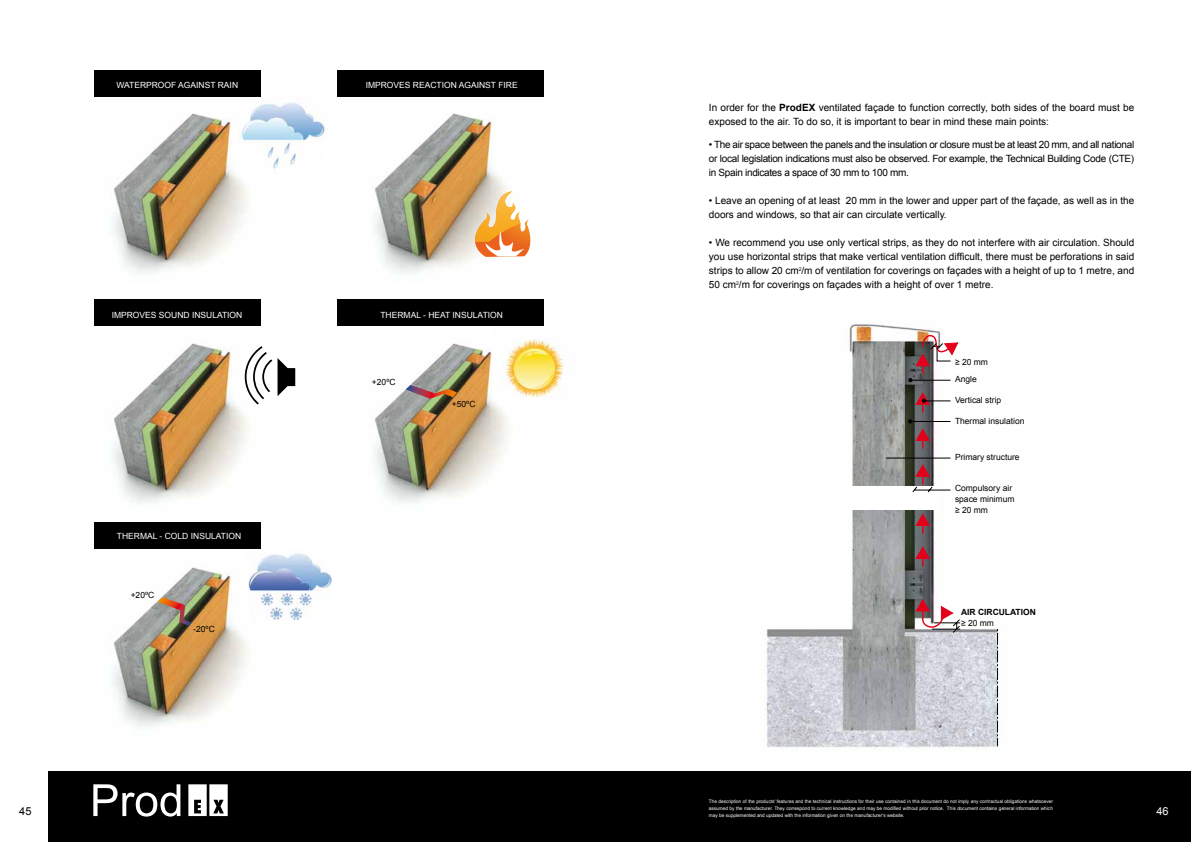
<style>
.page{position:relative;width:1191px;height:842px;background:#fff}
.page>*{position:absolute;margin:0;border:0;box-sizing:border-box;transform-origin:0 0}
.t1{font:11px "Arial";color:#000}
.t2{font:11px "Arial";color:#fff}
.t3{font:10px/14px "Arial";color:#000}
.t4{font:8.5px "Arial";color:#fff}
.t5{font:8.5px/11px "Arial";color:#000}
.t6{font:700 8.5px "Arial";color:#000}
.t7{font:4.8px/7px "Arial";color:#fff;text-align:justify}
.s1{font-weight:700}
</style>
<div class="page">
<div style="left:48px;top:771px;width:1143px;height:71px;background:#000"></div>
<img style="left:374px;top:343px;width:135px;height:162px">
<svg style="left:406px;top:385px;width:51px;height:14px"></svg>
<img style="left:492px;top:325px;width:72px;height:76px">
<img style="left:113px;top:113px;width:135px;height:162px">
<img style="left:238px;top:102px;width:87px;height:72px">
<img style="left:111px;top:567px;width:137px;height:162px">
<svg style="left:158px;top:597px;width:33px;height:29px"></svg>
<img style="left:244px;top:553px;width:88px;height:69px">
<img style="left:113px;top:343px;width:135px;height:162px">
<img style="left:374px;top:113px;width:133px;height:162px">
<svg style="left:244px;top:344px;width:51px;height:62px"></svg>
<img style="left:765px;top:323px;width:234px;height:426px">
<div style="left:847px;top:486px;width:90px;height:24px;background:#fff"></div>
<hr style="left:886px;top:458px;width:64px;height:1px;background:#000">
<svg style="left:908px;top:333px;width:52px;height:300px"></svg>
<svg style="left:997px;top:629px;width:1px;height:117px"></svg>
<svg style="left:93px;top:784px;width:135px;height:32px"></svg>
<svg style="left:471px;top:191px;width:60px;height:66px"></svg>
<div style="left:337px;top:299px;width:207px;height:26px;background:#000"></div>
<div style="left:94px;top:299px;width:166px;height:26px;background:#000"></div>
<div style="left:94px;top:522px;width:166px;height:26px;background:#000"></div>
<div style="left:337px;top:70px;width:207px;height:27px;background:#000"></div>
<div style="left:94px;top:70px;width:166px;height:27px;background:#000"></div>
<p class="t4" style="left:116px;top:80px;width:7px">waterproofagainstrain</p>
<p class="t4" style="left:112px;top:309px;width:7px">improves</p>
<p class="t4" style="left:159px;top:309px;width:7px">sound</p>
<p class="t4" style="left:192px;top:309px;width:6px">insulation</p>
<p class="t4" style="left:117px;top:531px;width:7px">thermal</p>
<p class="t4" style="left:160px;top:531px;width:12px">- cold</p>
<p class="t4" style="left:191px;top:531px;width:6px">insulation</p>
<p class="t5" style="left:131px;top:589px;width:25px">+20ºC</p>
<p class="t5" style="left:193px;top:623px;width:23px">-20ºC</p>
<p class="t4" style="left:366px;top:80px;width:7px">improvesreactionagainstfire</p>
<p class="t4" style="left:380px;top:309px;width:7px">thermal</p>
<p class="t4" style="left:423px;top:309px;width:12px">- heat</p>
<p class="t4" style="left:452px;top:309px;width:6px">insulation</p>
<p class="t5" style="left:372px;top:377px;width:25px">+20ºC</p>
<p class="t5" style="left:452px;top:399px;width:25px">+50ºC</p>
<p class="t3" style="left:709px;top:101px;width:427px">In order for the <span class="s1">ProdEX</span> ventilated façade to function correctly, both sides of the board must be exposed to the air. To do so, it is important to bear in mind these main points:</p>
<p class="t3" style="left:709px;top:137px;width:427px;text-align:justify">• The air space between the panels and the insulation or closure must be at least 20 mm, and all national or local legislation indications must also be observed. For example, the Technical Building Code (CTE) in Spain indicates a space of 30 mm to 100 mm.</p>
<p class="t3" style="left:709px;top:193px;width:427px">• Leave an opening of at least 20 mm in the lower and upper part of the façade, as well as in the doors and windows, so that air can circulate vertically.</p>
<p class="t3" style="left:709px;top:235px;width:427px;text-align:justify">• We recommend you use only vertical strips, as they do not interfere with air circulation. Should you use horizontal strips that make vertical ventilation difficult, there must be perforations in said strips to allow 20 cm<sup>2</sup>/m of ventilation for coverings on façades with a height of up to 1 metre, and 50 cm<sup>2</sup>/m for coverings on façades with a height of over 1 metre.</p>
<p class="t5" style="left:955px;top:356px;width:35px">≥ 20 mm</p>
<p class="t5" style="left:955px;top:394px;width:48px">Vertical strip</p>
<p class="t5" style="left:955px;top:416px;width:71px">Thermal insulation</p>
<p class="t5" style="left:955px;top:373px;width:23px">Angle</p>
<p class="t5" style="left:955px;top:452px;width:66px">Primary structure</p>
<p class="t5" style="left:955px;top:483px;width:61px">Compulsory air space minimum ≥ 20 mm</p>
<p class="t6" style="left:961px;top:606px;width:76px">AIR CIRCULATION</p>
<p class="t5" style="left:961px;top:617px;width:35px">≥ 20 mm</p>
<p class="t7" style="left:709px;top:797px;width:345px">The description of the products' features and the technical instructions for their use contained in this document do not imply any contractual obligations whatsoever assumed by the manufacturer. They correspond to current knowledge and may be modified without prior notice. This document contains general information which may be supplemented and updated with the information given on the manufacturer's website.</p>
<p class="t1" style="left:19px;top:804px;width:14px">45</p>
<p class="t2" style="left:1156px;top:804px;width:14px">46</p>
</div>
